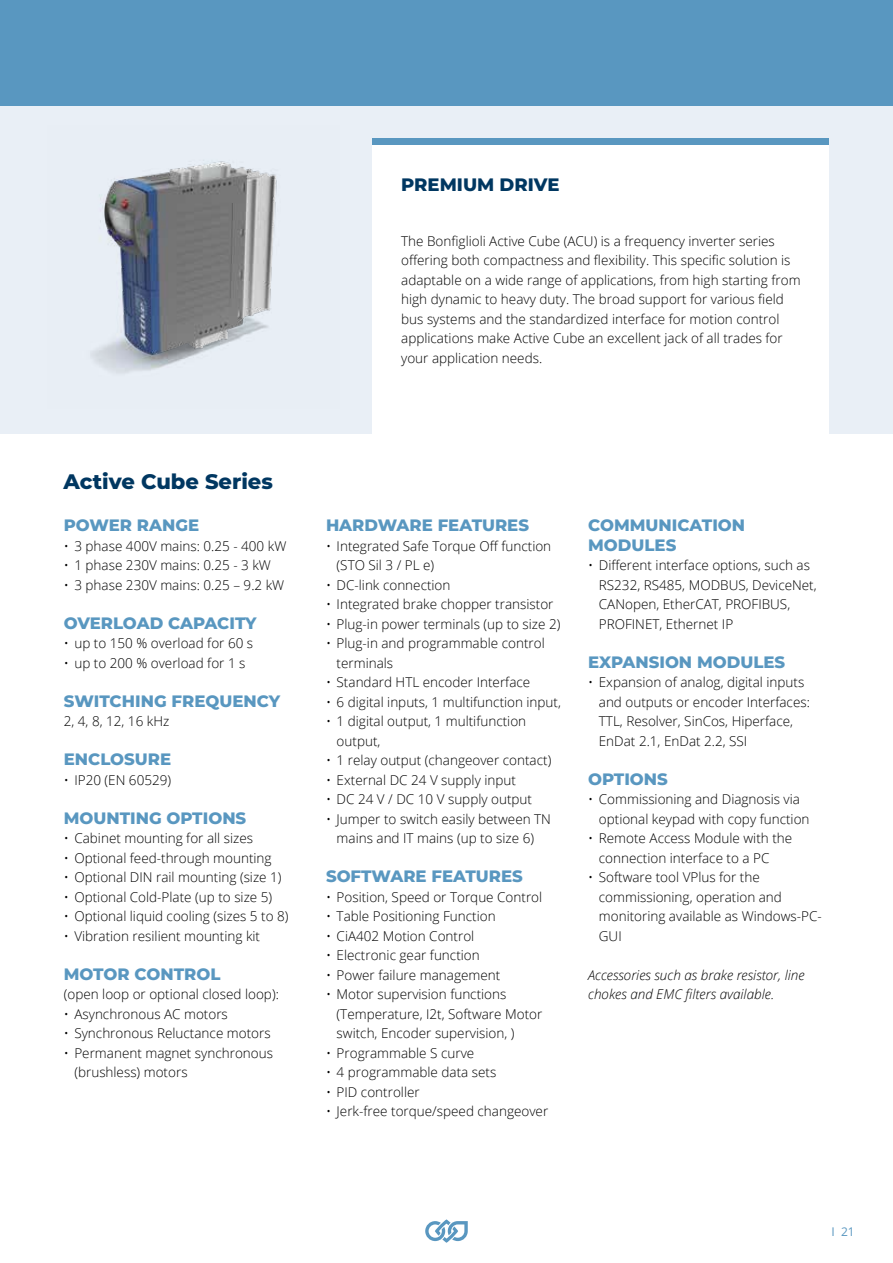
<style>
.page{position:relative;width:893px;height:1263px;background:#fff}
.page>*{position:absolute;margin:0;border:0;box-sizing:border-box;transform-origin:0 0}
.t1{font:800 21px "Montserrat";color:#003761}
.t2{font:800 18px "Montserrat";color:#003761}
.t3{font:800 16.5px/19.5px "Montserrat";color:#5997c0}
.t4{font:300 13.5px/19.5px "Open Sans";color:#000}
.t5{font:italic 300 13.5px/19.5px "Open Sans";color:#000}
.t6{font:12px "Open Sans";color:#5997c0}
</style>
<div class="page">
<div style="left:0;top:0;width:893px;height:106px;background:#5997c0"></div>
<div style="left:0;top:106px;width:893px;height:327px;background:#e9eff6"></div>
<div style="left:373px;top:145px;width:456px;height:295px;background:#fff"></div>
<div style="left:373px;top:138px;width:456px;height:7px;background:#5997c0"></div>
<img style="left:91px;top:160px;width:186px;height:213px">
<svg style="left:425px;top:1219px;width:43px;height:24px"></svg>
<h2 class="t2" style="left:401px;top:172px;width:160px">PREMIUM DRIVE</h2>
<p class="t4" style="left:401px;top:231px;width:401px">The Bonfiglioli Active Cube (ACU) is a frequency inverter series offering both compactness and flexibility. This specific solution is adaptable on a wide range of applications, from high starting from high dynamic to heavy duty. The broad support for various field bus systems and the standardized interface for motion control applications make Active Cube an excellent jack of all trades for your application needs.</p>
<h1 class="t1" style="left:64px;top:466px;width:211px">Active Cube Series</h1>
<p class="t3" style="left:64px;top:515px;width:137px">POWER RANGE</p>
<p class="t4" style="left:64px;top:536px;width:224px">• 3 phase 400V mains: 0.25 - 400 kW</p>
<p class="t4" style="left:64px;top:555px;width:209px">• 1 phase 230V mains: 0.25 - 3 kW</p>
<p class="t4" style="left:64px;top:575px;width:222px">• 3 phase 230V mains: 0.25 – 9.2 kW</p>
<p class="t3" style="left:64px;top:612px;width:194px">OVERLOAD CAPACITY</p>
<p class="t4" style="left:64px;top:633px;width:191px">• up to 150 % overload for 60 s</p>
<p class="t4" style="left:64px;top:653px;width:183px">• up to 200 % overload for 1 s</p>
<p class="t3" style="left:64px;top:690px;width:218px">SWITCHING FREQUENCY</p>
<p class="t4" style="left:64px;top:711px;width:107px">2, 4, 8, 12, 16 kHz</p>
<p class="t3" style="left:64px;top:749px;width:109px">ENCLOSURE</p>
<p class="t4" style="left:64px;top:770px;width:109px">• IP20 (EN 60529)</p>
<p class="t3" style="left:64px;top:807px;width:184px">MOUNTING OPTIONS</p>
<p class="t4" style="left:64px;top:828px;width:191px">• Cabinet mounting for all sizes</p>
<p class="t4" style="left:64px;top:848px;width:209px">• Optional feed-through mounting</p>
<p class="t4" style="left:64px;top:867px;width:219px">• Optional DIN rail mounting (size 1)</p>
<p class="t4" style="left:64px;top:887px;width:210px">• Optional Cold-Plate (up to size 5)</p>
<p class="t4" style="left:64px;top:906px;width:226px">• Optional liquid cooling (sizes 5 to 8)</p>
<p class="t4" style="left:64px;top:926px;width:198px">• Vibration resilient mounting kit</p>
<p class="t3" style="left:64px;top:963px;width:158px">MOTOR CONTROL</p>
<p class="t4" style="left:64px;top:984px;width:217px">(open loop or optional closed loop):</p>
<p class="t4" style="left:64px;top:1004px;width:166px">• Asynchronous AC motors</p>
<p class="t4" style="left:64px;top:1023px;width:208px">• Synchronous Reluctance motors</p>
<p class="t4" style="left:74px;top:1043px;width:200px;text-indent:-11px">• Permanent magnet synchronous (brushless) motors</p>
<p class="t3" style="left:326px;top:515px;width:204px">HARDWARE FEATURES</p>
<p class="t4" style="left:337px;top:536px;width:216px;text-indent:-11px">• Integrated Safe Torque Off function (STO Sil 3 / PL e)</p>
<p class="t4" style="left:326px;top:575px;width:126px">• DC-link connection</p>
<p class="t4" style="left:326px;top:594px;width:229px">• Integrated brake chopper transistor</p>
<p class="t4" style="left:326px;top:614px;width:236px">• Plug-in power terminals (up to size 2)</p>
<p class="t4" style="left:337px;top:633px;width:210px;text-indent:-11px">• Plug-in and programmable control terminals</p>
<p class="t4" style="left:326px;top:672px;width:206px">• Standard HTL encoder Interface</p>
<p class="t4" style="left:326px;top:692px;width:237px">• 6 digital inputs, 1 multifunction input,</p>
<p class="t4" style="left:337px;top:711px;width:191px;text-indent:-11px">• 1 digital output, 1 multifunction output,</p>
<p class="t4" style="left:326px;top:750px;width:227px">• 1 relay output (changeover contact)</p>
<p class="t4" style="left:326px;top:770px;width:191px">• External DC 24 V supply input</p>
<p class="t4" style="left:326px;top:789px;width:208px">• DC 24 V / DC 10 V supply output</p>
<p class="t4" style="left:326px;top:809px;width:226px;text-align:center">• Jumper to switch easily between TN mains and IT mains (up to size 6)</p>
<p class="t3" style="left:326px;top:866px;width:198px">SOFTWARE FEATURES</p>
<p class="t4" style="left:326px;top:887px;width:218px">• Position, Speed or Torque Control</p>
<p class="t4" style="left:326px;top:906px;width:171px">• Table Positioning Function</p>
<p class="t4" style="left:326px;top:926px;width:150px">• CiA402 Motion Control</p>
<p class="t4" style="left:326px;top:945px;width:155px">• Electronic gear function</p>
<p class="t4" style="left:326px;top:965px;width:176px">• Power failure management</p>
<p class="t4" style="left:337px;top:984px;width:207px;text-indent:-11px">• Motor supervision functions (Temperature, I2t, Software Motor switch, Encoder supervision, )</p>
<p class="t4" style="left:326px;top:1043px;width:150px">• Programmable S curve</p>
<p class="t4" style="left:326px;top:1062px;width:172px">• 4 programmable data sets</p>
<p class="t4" style="left:326px;top:1082px;width:95px">• PID controller</p>
<p class="t4" style="left:326px;top:1101px;width:224px">• Jerk-free torque/speed changeover</p>
<p class="t3" style="left:588px;top:515px;width:158px">COMMUNICATION<br>MODULES</p>
<p class="t4" style="left:599px;top:555px;width:219px;text-indent:-11px">• Different interface options, such as<br>RS232, RS485, MODBUS, DeviceNet,<br>CANopen, EtherCAT, PROFIBUS,<br>PROFINET, Ethernet IP</p>
<p class="t3" style="left:588px;top:651px;width:198px">EXPANSION MODULES</p>
<p class="t4" style="left:599px;top:672px;width:213px;text-indent:-11px">• Expansion of analog, digital inputs and outputs or encoder Interfaces:<br>TTL, Resolver, SinCos, Hiperface, EnDat 2.1, EnDat 2.2, SSI</p>
<p class="t3" style="left:588px;top:768px;width:81px">OPTIONS</p>
<p class="t4" style="left:599px;top:789px;width:212px;text-indent:-11px">• Commissioning and Diagnosis via optional keypad with copy function</p>
<p class="t4" style="left:599px;top:828px;width:195px;text-indent:-11px">• Remote Access Module with the connection interface to a PC</p>
<p class="t4" style="left:599px;top:867px;width:224px;text-indent:-11px">• Software tool VPlus for the commissioning, operation and monitoring available as Windows-PC-<br>GUI</p>
<p class="t5" style="left:588px;top:965px;width:218px">Accessories such as brake resistor, line chokes and EMC filters available.</p>
<p class="t6" style="left:831px;top:1223px;width:25px">I 21</p>
</div>
